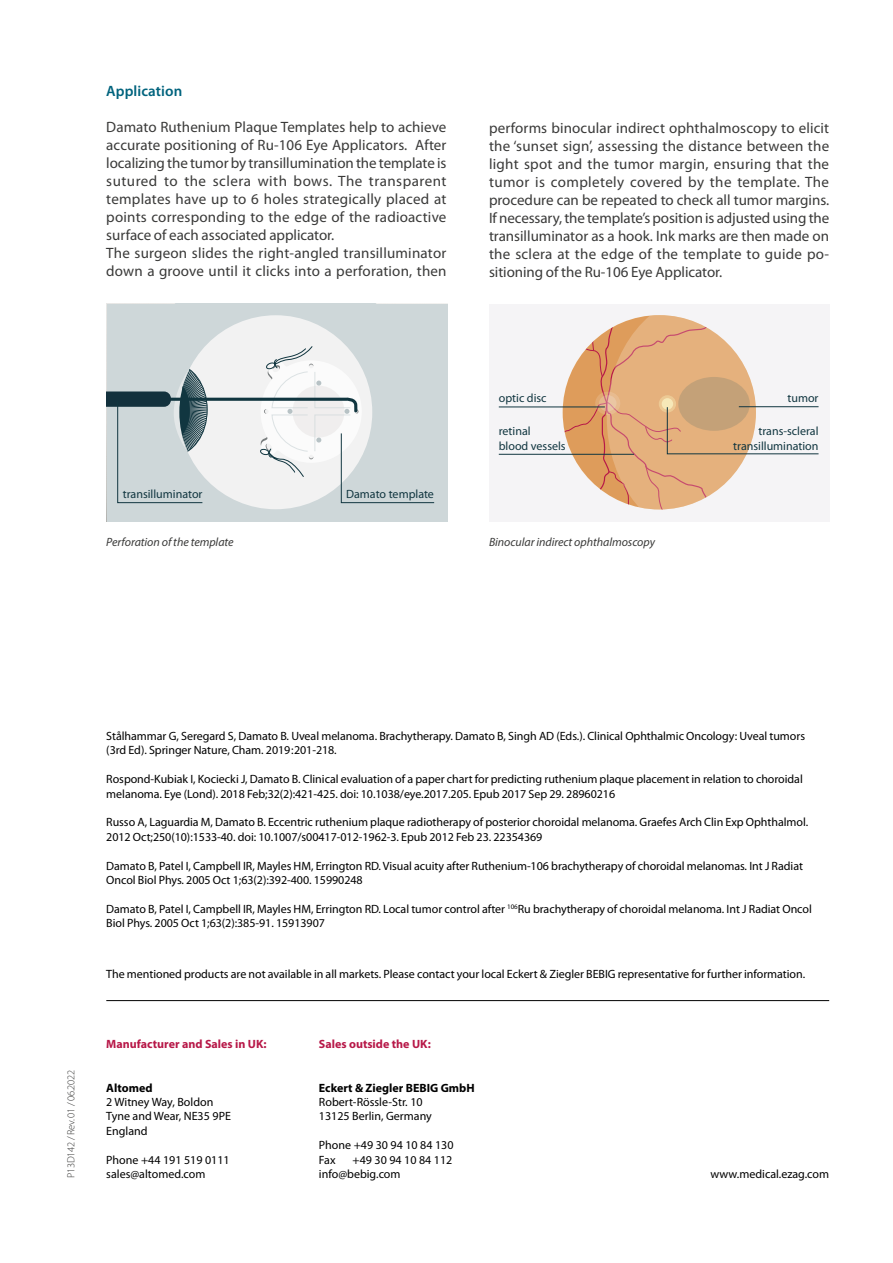
<style>
.page{position:relative;width:893px;height:1263px;background:#fff}
.page>*{position:absolute;margin:0;border:0;box-sizing:border-box;transform-origin:0 0}
.t1{font:15px/18px "Myriad Pro";letter-spacing:.01em;color:#3a3a39}
.t2{font:600 15px "Myriad Pro";letter-spacing:.005em;color:#00637d}
.t3{font:12px/14.4px "Myriad Pro";letter-spacing:-.005em;color:#000}
.t4{font:12px/15px "Myriad Pro";color:#113640;text-align:right}
.t5{font:italic 12px "Myriad Pro";letter-spacing:-.005em;color:#3a3a39}
.t6{font:700 12px "Myriad Pro";color:#b71848}
.t7{font:700 12px "Myriad Pro";color:#000}
.t8{font:300 10.5px "Myriad Pro";letter-spacing:-.03em;color:#3a3a39}
</style>
<div class="page">
<hr style="left:106px;top:1000px;width:723px;height:1px;background:#000">
<div style="left:489px;top:304px;width:340px;height:218px;background:#f5f4f6"></div>
<hr style="left:499px;top:407px;width:106px;height:1px;background:#113640">
<svg style="left:563px;top:315px;width:256px;height:194px"></svg>
<hr style="left:499px;top:454px;width:135px;height:1px;background:#113640">
<div style="left:107px;top:304px;width:340px;height:218px;background:#ced7d9"></div>
<div style="left:179px;top:315px;width:193px;height:194px;background:#f2f2f2;border-radius:50%"></div>
<svg style="left:107px;top:346px;width:328px;height:157px"></svg>
<p class="t2" style="left:106px;top:83px;width:78px">Application</p>
<p class="t1" style="left:106px;top:119px;width:342px">Damato Ruthenium Plaque Templates help to achieve accurate positioning of Ru-106 Eye Applicators. After localizing the tumor by transillumination the template is sutured to the sclera with bows. The transparent templates have up to 6 holes strategically placed at points corresponding to the edge of the radioactive surface of each associated applicator.<br>The surgeon slides the right-angled transilluminator down a groove until it clicks into a perforation, then</p>
<p class="t1" style="left:489px;top:119px;width:342px;text-align:justify">performs binocular indirect ophthalmoscopy to elicit the ‘sunset sign’, assessing the distance between the light spot and the tumor margin, ensuring that the tumor is completely covered by the template. The procedure can be repeated to check all tumor margins.<br>If necessary, the template’s position is adjusted using the transilluminator as a hook. Ink marks are then made on the sclera at the edge of the template to guide po&shy;sitioning of the Ru-106 Eye Applicator.</p>
<p class="t4" style="left:123px;top:486px;width:81px">transilluminator</p>
<p class="t4" style="left:346px;top:486px;width:89px">Damato template</p>
<p class="t5" style="left:106px;top:535px;width:129px">Perforation of the template</p>
<p class="t4" style="left:499px;top:390px;width:49px">optic disc</p>
<p class="t4" style="left:787px;top:390px;width:33px">tumor</p>
<p class="t4" style="left:499px;top:423px;width:68px;text-align:left">retinal<br>blood vessels</p>
<p class="t4" style="left:733px;top:423px;width:87px">trans-scleral transillumination</p>
<p class="t5" style="left:489px;top:535px;width:167px">Binocular indirect ophthalmoscopy</p>
<p class="t8" style="left:65px;top:1178px;width:109px;rotate:-90deg">P13D142 / Rev. 01 / 06.2022</p>
<p class="t3" style="left:106px;top:729px;width:700px">Stålhammar G, Seregard S, Damato B. Uveal melanoma. Brachytherapy. Damato B, Singh AD (Eds.). Clinical Ophthalmic Oncology: Uveal tumors (3rd Ed). Springer Nature, Cham. 2019 :201-218.</p>
<p class="t3" style="left:106px;top:772px;width:698px">Rospond-Kubiak I, Kociecki J, Damato B. Clinical evaluation of a paper chart for predicting ruthenium plaque placement in relation to choroidal melanoma. Eye (Lond). 2018 Feb;32(2):421-425. doi: 10.1038/eye.2017.205. Epub 2017 Sep 29. 28960216</p>
<p class="t3" style="left:106px;top:815px;width:703px">Russo A, Laguardia M, Damato B. Eccentric ruthenium plaque radiotherapy of posterior choroidal melanoma. Graefes Arch Clin Exp Ophthalmol.<br>2012 Oct;250(10):1533-40. doi: 10.1007/s00417-012-1962-3. Epub 2012 Feb 23. 22354369</p>
<p class="t3" style="left:106px;top:859px;width:698px">Damato B, Patel I, Campbell IR, Mayles HM, Errington RD. Visual acuity after Ruthenium-106 brachytherapy of choroidal melanomas. Int J Radiat<br>Oncol Biol Phys. 2005 Oct 1;63(2):392-400. 15990248</p>
<p class="t3" style="left:106px;top:902px;width:707px">Damato B, Patel I, Campbell IR, Mayles HM, Errington RD. Local tumor control after <sup>106</sup>Ru brachytherapy of choroidal melanoma. Int J Radiat Oncol<br>Biol Phys. 2005 Oct 1;63(2):385-91. 15913907</p>
<p class="t3" style="left:106px;top:967px;width:700px">The mentioned products are not available in all markets. Please contact your local Eckert &amp; Ziegler BEBIG representative for further information.</p>
<p class="t6" style="left:106px;top:1036px;width:162px">Manufacturer and Sales in UK:</p>
<p class="t7" style="left:106px;top:1080px;width:48px">Altomed</p>
<p class="t3" style="left:106px;top:1095px;width:126px">2 Witney Way, Boldon<br>Tyne and Wear, NE35 9PE<br>England</p>
<p class="t3" style="left:106px;top:1152px;width:125px">Phone +44 191 519 0111 sales@altomed.com</p>
<p class="t6" style="left:319px;top:1036px;width:113px">Sales outside the UK:</p>
<p class="t7" style="left:319px;top:1080px;width:157px">Eckert &amp; Ziegler BEBIG GmbH</p>
<p class="t3" style="left:319px;top:1095px;width:114px">Robert-Rössle-Str. 10<br>13125 Berlin, Germany</p>
<p class="t3" style="left:319px;top:1138px;width:136px">Phone +49 30 94 10 84 130<br>Fax</p>
<p class="t3" style="left:319px;top:1152px;width:135px;text-indent:34px">+49 30 94 10 84 112 info@bebig.com</p>
<p class="t3" style="left:711px;top:1167px;width:120px">www.medical.ezag.com</p>
</div>
